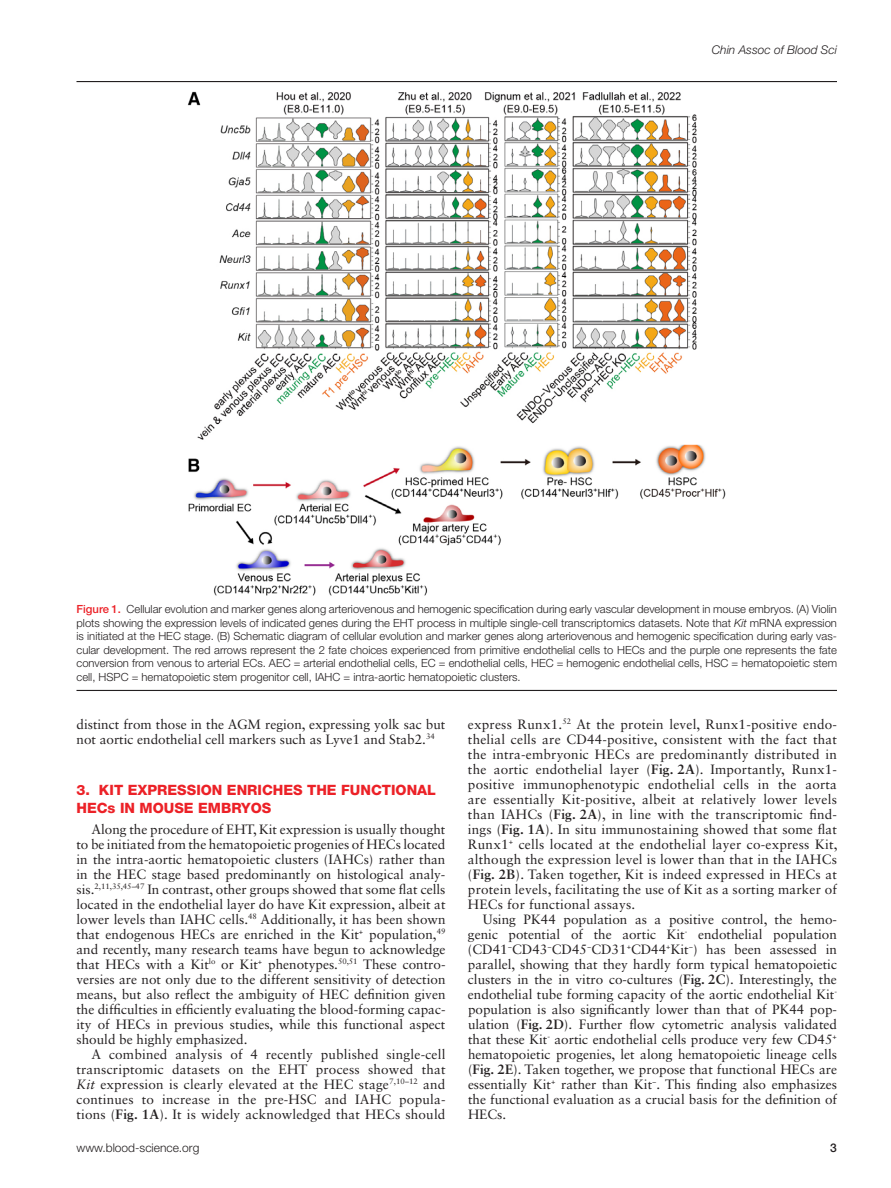
<style>
.page{position:relative;width:891px;height:1188px;background:#fff}
.page>*{position:absolute;margin:0;border:0;box-sizing:border-box;transform-origin:0 0}
.t1{font:800 14.25px/18px "Helvetica Neue LT Std";color:#ec2127}
.t2{font:13.5px/15px "Sabon LT Std";color:#231f20;text-align:justify}
.t3{font:300 12px "Helvetica Neue LT Std";color:#231f20}
.t4{font:italic 300 12px "Helvetica Neue LT Std";color:#231f20}
.t5{font:500 12px "Helvetica Neue LT Std";color:#231f20}
.t6{font:300 11.25px/13.5px "Helvetica Neue LT Std";color:#231f20;text-align:justify}
.s1{font-weight:500;color:#ec2127}
.s2{font-style:italic}
.s3{font-weight:700}
</style>
<div class="page">
<img style="left:187px;top:91px;width:539px;height:505px">
<hr style="left:76px;top:81px;width:761px;height:1px;background:#231f20">
<hr style="left:76px;top:690px;width:761px;height:1px;background:#231f20">
<p class="t4" style="left:712px;top:42px;width:127px">Chin Assoc of Blood Sci</p>
<p class="t6" style="left:76px;top:602px;width:762px"><span class="s1">Figure 1.</span> Cellular evolution and marker genes along arteriovenous and hemogenic specification during early vascular development in mouse embryos. (A) Violin plots showing the expression levels of indicated genes during the EHT process in multiple single-cell transcriptomics datasets. Note that <span class="s2">Kit</span> mRNA expression is initiated at the HEC stage. (B) Schematic diagram of cellular evolution and marker genes along arteriovenous and hemogenic specification during early vas&shy;cular development. The red arrows represent the 2 fate choices experienced from primitive endothelial cells to HECs and the purple one represents the fate conversion from venous to arterial ECs. AEC = arterial endothelial cells, EC = endothelial cells, HEC = hemogenic endothelial cells, HSC = hematopoietic stem cell, HSPC = hematopoietic stem progenitor cell, IAHC = intra-aortic hematopoietic clusters.</p>
<p class="t2" style="left:76px;top:716px;width:370px">distinct from those in the AGM region, expressing yolk sac but not aortic endothelial cell markers such as Lyve1 and Stab2.<sup>34</sup></p>
<p class="t1" style="left:76px;top:781px;width:361px">3. KIT EXPRESSION ENRICHES THE FUNCTIONAL<br>HECs IN MOUSE EMBRYOS</p>
<p class="t2" style="left:77px;top:821px;width:371px;text-indent:15px">Along the procedure of EHT, Kit expression is usually thought to be initiated from the hematopoietic progenies of HECs located in the intra-aortic hematopoietic clusters (IAHCs) rather than in the HEC stage based predominantly on histological analy&shy;sis.<sup>2,11,35,45–47</sup> In contrast, other groups showed that some flat cells located in the endothelial layer do have Kit expression, albeit at lower levels than IAHC cells.<sup>48</sup> Additionally, it has been shown that endogenous HECs are enriched in the Kit<sup>+</sup> population,<sup>49 </sup>and recently, many research teams have begun to acknowledge that HECs with a Kit<sup>lo</sup> or Kit<sup>+</sup> phenotypes.<sup>50,51</sup> These contro&shy;versies are not only due to the different sensitivity of detection means, but also reflect the ambiguity of HEC definition given the difficulties in efficiently evaluating the blood-forming capac&shy;ity of HECs in previous studies, while this functional aspect should be highly emphasized.</p>
<p class="t2" style="left:76px;top:1046px;width:371px;text-indent:15px">A combined analysis of 4 recently published single-cell transcriptomic datasets on the EHT process showed that <span class="s2">Kit</span> expression is clearly elevated at the HEC stage<sup>7,10–12</sup> and continues to increase in the pre-HSC and IAHC popula&shy;tions (<span class="s3">Fig. 1A</span>). It is widely acknowledged that HECs should</p>
<p class="t2" style="left:468px;top:716px;width:371px">express Runx1.<sup>52</sup> At the protein level, Runx1-positive endo&shy;thelial cells are CD44-positive, consistent with the fact that the intra-embryonic HECs are predominantly distributed in the aortic endothelial layer (<span class="s3">Fig. 2A</span>). Importantly, Runx1- positive immunophenotypic endothelial cells in the aorta are essentially Kit-positive, albeit at relatively lower levels than IAHCs (<span class="s3">Fig. 2A</span>), in line with the transcriptomic find&shy;ings (<span class="s3">Fig. 1A</span>). In situ immunostaining showed that some flat Runx1<sup>+</sup> cells located at the endothelial layer co-express Kit, although the expression level is lower than that in the IAHCs (<span class="s3">Fig. 2B</span>). Taken together, Kit is indeed expressed in HECs at protein levels, facilitating the use of Kit as a sorting marker of HECs for functional assays.</p>
<p class="t2" style="left:468px;top:911px;width:371px;text-indent:15px">Using PK44 population as a positive control, the hemo&shy;genic potential of the aortic Kit<sup>-</sup> endothelial population (CD41<sup>−</sup>CD43<sup>−</sup>CD45<sup>−</sup>CD31<sup>+</sup>CD44<sup>+</sup>Kit<sup>−</sup>) has been assessed in parallel, showing that they hardly form typical hematopoietic clusters in the in vitro co-cultures (<span class="s3">Fig. 2C</span>). Interestingly, the endothelial tube forming capacity of the aortic endothelial Kit&shy;population is also significantly lower than that of PK44 pop&shy;ulation (<span class="s3">Fig. 2D</span>). Further flow cytometric analysis validated that these Kit<sup>-</sup> aortic endothelial cells produce very few CD45<sup>+ </sup>hematopoietic progenies, let along hematopoietic lineage cells (<span class="s3">Fig. 2E</span>). Taken together, we propose that functional HECs are essentially Kit<sup>+</sup> rather than Kit<sup>−</sup>. This finding also emphasizes the functional evaluation as a crucial basis for the definition of HECs.</p>
<p class="t3" style="left:76px;top:1140px;width:124px">www.blood-science.org</p>
<p class="t5" style="left:830px;top:1140px;width:8px">3</p>
</div>
